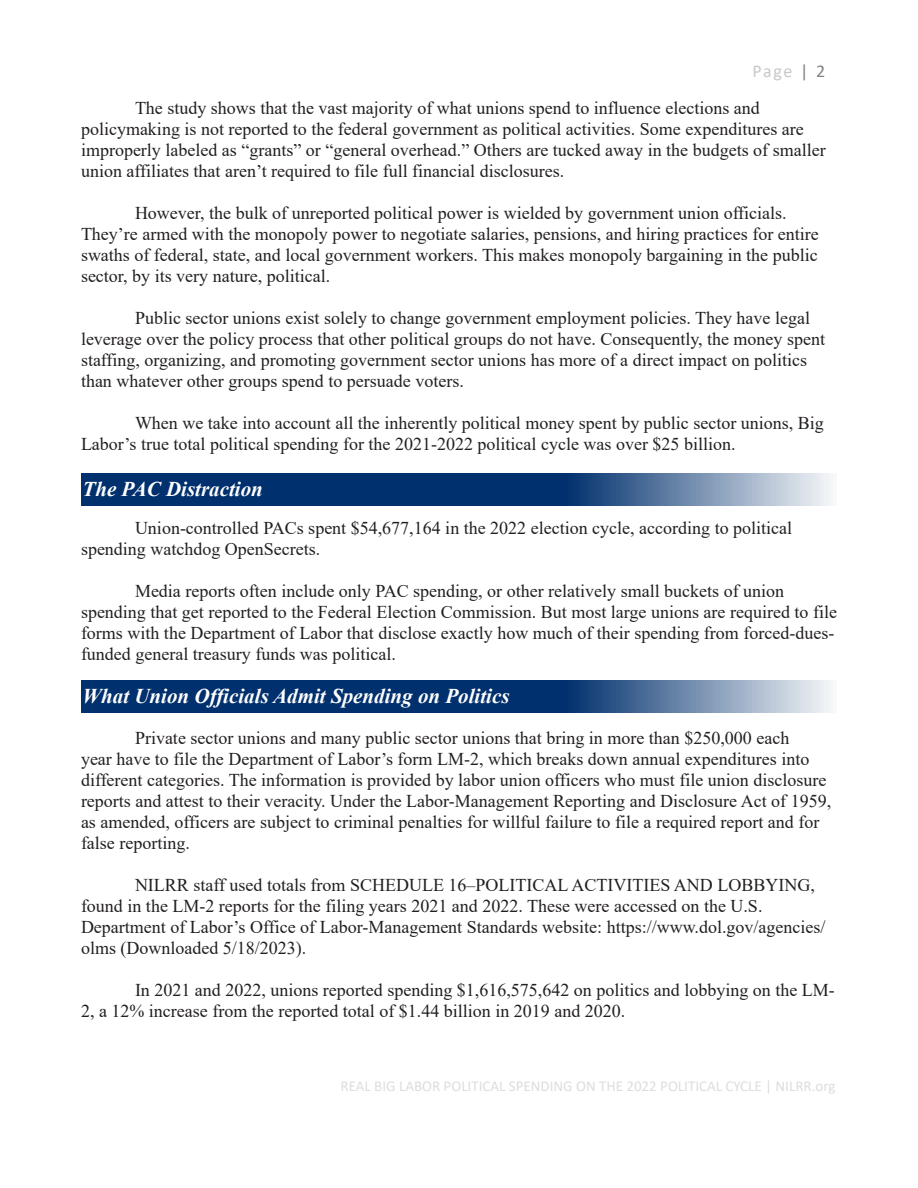
<style>
.page{position:relative;width:918px;height:1188px;background:#fff}
.page>*{position:absolute;margin:0;border:0;box-sizing:border-box;transform-origin:0 0}
.t1{font:italic 700 21px "Times New Roman";color:#fff}
.t2{font:18px/21px "Times New Roman";color:#231f20}
.t3{font:18px "Calibri";color:#c7c8ca}
.t4{font:15px "Calibri";color:#dcdddf}
.s1{color:#808285}
</style>
<div class="page">
<svg style="left:81px;top:680px;width:752px;height:33px;background:#2b5385"></svg>
<svg style="left:81px;top:473px;width:752px;height:32px;background:#2b5385"></svg>
<p class="t3" style="left:752px;top:58px;width:74px">Page <span class="s1">| 2</span></p>
<p class="t2" style="left:81px;top:97px;width:746px;text-indent:54px">The study shows that the vast majority of what unions spend to influence elections and policymaking is not reported to the federal government as political activities. Some expenditures are improperly labeled as “grants” or “general overhead.” Others are tucked away in the budgets of smaller union affiliates that aren’t required to file full financial disclosures.</p>
<p class="t2" style="left:81px;top:202px;width:739px;text-indent:54px">However, the bulk of unreported political power is wielded by government union officials.<br>They’re armed with the monopoly power to negotiate salaries, pensions, and hiring practices for entire swaths of federal, state, and local government workers. This makes monopoly bargaining in the public sector, by its very nature, political.</p>
<p class="t2" style="left:81px;top:307px;width:746px;text-indent:54px">Public sector unions exist solely to change government employment policies. They have legal leverage over the policy process that other political groups do not have. Consequently, the money spent staffing, organizing, and promoting government sector unions has more of a direct impact on politics than whatever other groups spend to persuade voters.</p>
<p class="t2" style="left:81px;top:412px;width:744px;text-indent:54px">When we take into account all the inherently political money spent by public sector unions, Big<br>Labor’s true total political spending for the 2021-2022 political cycle was over $25 billion.</p>
<p class="t1" style="left:83px;top:474px;width:182px">The PAC Distraction</p>
<p class="t2" style="left:81px;top:517px;width:713px;text-indent:54px">Union-controlled PACs spent $54,677,164 in the 2022 election cycle, according to political spending watchdog OpenSecrets.</p>
<p class="t2" style="left:81px;top:580px;width:758px;text-indent:54px">Media reports often include only PAC spending, or other relatively small buckets of union spending that get reported to the Federal Election Commission. But most large unions are required to file forms with the Department of Labor that disclose exactly how much of their spending from forced-dues&shy;funded general treasury funds was political.</p>
<p class="t1" style="left:83px;top:682px;width:429px">What Union Officials Admit Spending on Politics</p>
<p class="t2" style="left:81px;top:727px;width:752px;text-indent:54px">Private sector unions and many public sector unions that bring in more than $250,000 each<br>year have to file the Department of Labor’s form LM-2, which breaks down annual expenditures into different categories. The information is provided by labor union officers who must file union disclosure reports and attest to their veracity. Under the Labor-Management Reporting and Disclosure Act of 1959, as amended, officers are subject to criminal penalties for willful failure to file a required report and for false reporting.</p>
<p class="t2" style="left:81px;top:874px;width:746px;text-indent:54px">NILRR staff used totals from SCHEDULE 16–POLITICAL ACTIVITIES AND LOBBYING, found in the LM-2 reports for the filing years 2021 and 2022. These were accessed on the U.S.<br>Department of Labor’s Office of Labor-Management Standards website: https://www.dol.gov/agencies/ olms (Downloaded 5/18/2023).</p>
<p class="t2" style="left:81px;top:979px;width:755px;text-indent:54px">In 2021 and 2022, unions reported spending $1,616,575,642 on politics and lobbying on the LM-<br>2, a 12% increase from the reported total of $1.44 billion in 2019 and 2020.</p>
<p class="t4" style="left:341px;top:1076px;width:496px">REAL BIG LABOR POLITICAL SPENDING ON THE 2022 POLITICAL CYCLE | NILRR.org</p>
</div>
